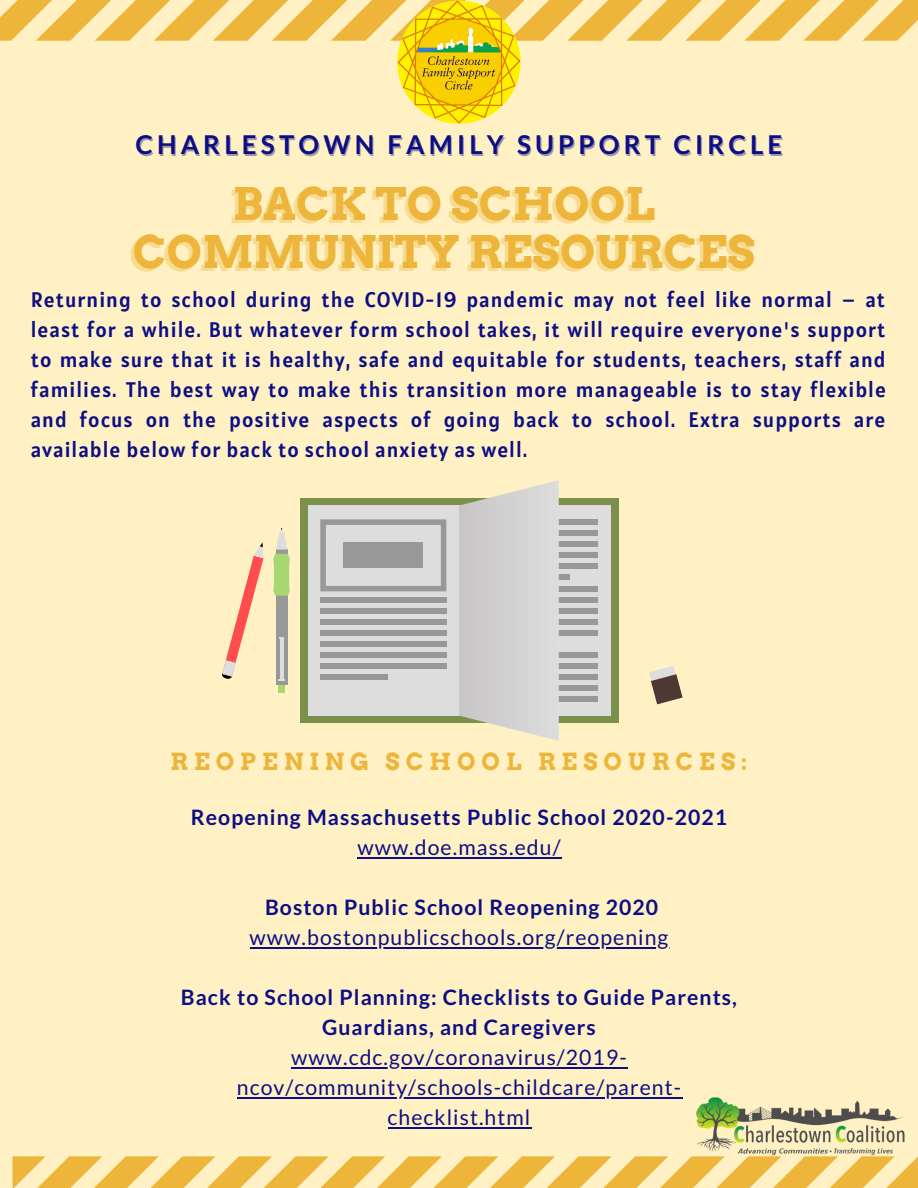
<style>
.page{position:relative;width:918px;height:1188px;background:#fff1c4}
.page>*{position:absolute;margin:0;border:0;box-sizing:border-box;transform-origin:0 0}
.t1{font:700 45px/47.7px "Arvo";color:#edb63b;text-align:center}
.t2{font:700 25.95px "Lato";letter-spacing:.16em;color:#0c0e85}
.t3{font:700 23.55px "Arvo";letter-spacing:.25em;color:#edb63b}
.t4{font:700 21.15px/30px "Lato";letter-spacing:.05em;color:#0c0e85;text-align:center}
.t5{font:21.15px/30px "Lato";letter-spacing:.05em;color:#0c0e85;text-align:center}
.t6{font:21px/30px "Alatsi";letter-spacing:.05em;color:#0c0e85;text-align:justify}
</style>
<div class="page">
<div style="left:300px;top:499px;width:318px;height:224px;background:#7b914b"></div>
<div style="left:308px;top:506px;width:303px;height:210px;background:#ddd"></div>
<div style="left:472px;top:597px;width:126px;height:5px;background:#989898"></div>
<div style="left:472px;top:608px;width:126px;height:5px;background:#989898"></div>
<div style="left:472px;top:619px;width:126px;height:5px;background:#989898"></div>
<div style="left:472px;top:630px;width:126px;height:5px;background:#989898"></div>
<div style="left:472px;top:652px;width:126px;height:6px;background:#989898"></div>
<div style="left:472px;top:663px;width:126px;height:6px;background:#989898"></div>
<div style="left:472px;top:674px;width:126px;height:6px;background:#989898"></div>
<div style="left:472px;top:685px;width:126px;height:6px;background:#989898"></div>
<div style="left:472px;top:696px;width:126px;height:6px;background:#989898"></div>
<div style="left:472px;top:520px;width:126px;height:5px;background:#989898"></div>
<div style="left:472px;top:531px;width:126px;height:5px;background:#989898"></div>
<div style="left:472px;top:542px;width:126px;height:5px;background:#989898"></div>
<div style="left:472px;top:553px;width:126px;height:5px;background:#989898"></div>
<div style="left:472px;top:564px;width:126px;height:5px;background:#989898"></div>
<div style="left:472px;top:575px;width:97px;height:5px;background:#989898"></div>
<div style="left:472px;top:586px;width:126px;height:5px;background:#989898"></div>
<svg style="left:459px;top:480px;width:100px;height:261px"></svg>
<div style="left:320px;top:597px;width:126px;height:5px;background:#989898"></div>
<div style="left:320px;top:608px;width:126px;height:5px;background:#989898"></div>
<div style="left:320px;top:619px;width:126px;height:6px;background:#989898"></div>
<div style="left:320px;top:630px;width:126px;height:6px;background:#989898"></div>
<div style="left:320px;top:641px;width:126px;height:6px;background:#989898"></div>
<div style="left:320px;top:652px;width:126px;height:6px;background:#989898"></div>
<div style="left:320px;top:663px;width:126px;height:6px;background:#989898"></div>
<div style="left:320px;top:674px;width:67px;height:6px;background:#989898"></div>
<svg style="left:320px;top:519px;width:126px;height:72px"></svg>
<div style="left:344px;top:543px;width:79px;height:25px;background:#989898"></div>
<svg style="left:222px;top:542px;width:42px;height:137px"></svg>
<svg style="left:649px;top:666px;width:34px;height:38px"></svg>
<div style="left:279px;top:681px;width:6px;height:12px;background:#a7d770"></div>
<div style="left:276px;top:550px;width:11px;height:135px;background:#989898"></div>
<svg style="left:273px;top:528px;width:17px;height:68px"></svg>
<hr style="left:280px;top:638px;width:3px;height:43px;background:#ddd">
<svg style="left:0;top:0;width:918px;height:41px"></svg>
<svg style="left:12px;top:1157px;width:906px;height:31px"></svg>
<img style="left:688px;top:1097px;width:220px;height:61px">
<img style="left:397px;top:0;width:124px;height:124px">
<hr style="left:357px;top:857px;width:205px;height:1px;background:#0c0e85">
<hr style="left:250px;top:947px;width:419px;height:2px;background:#0c0e85">
<hr style="left:291px;top:1067px;width:337px;height:2px;background:#0c0e85">
<hr style="left:237px;top:1097px;width:445px;height:2px;background:#0c0e85">
<hr style="left:388px;top:1127px;width:143px;height:2px;background:#0c0e85">
<p class="t2" style="left:136px;top:129px;width:648px">CHARLESTOWN FAMILY SUPPORT CIRCLE</p>
<h1 class="t1" style="left:133px;top:180px;width:624px">BACK TO SCHOOL<br>COMMUNITY RESOURCES</h1>
<p class="t6" style="left:31px;top:284px;width:857px">Returning to school during the COVID-19 pandemic may not feel like normal – at least for a while. But whatever form school takes, it will require everyone's support to make sure that it is healthy, safe and equitable for students, teachers, staff and families. The best way to make this transition more manageable is to stay flexible and focus on the positive aspects of going back to school. Extra supports are available below for back to school anxiety as well.</p>
<p class="t3" style="left:171px;top:747px;width:578px">REOPENING SCHOOL RESOURCES:</p>
<p class="t4" style="left:191px;top:802px;width:538px">Reopening Massachusetts Public School 2020-2021</p>
<p class="t5" style="left:357px;top:832px;width:205px">www.doe.mass.edu/</p>
<p class="t4" style="left:265px;top:892px;width:395px">Boston Public School Reopening 2020</p>
<p class="t5" style="left:250px;top:922px;width:420px">www.bostonpublicschools.org/reopening</p>
<p class="t4" style="left:181px;top:982px;width:558px">Back to School Planning: Checklists to Guide Parents,<br>Guardians, and Caregivers</p>
<p class="t5" style="left:237px;top:1042px;width:446px">www.cdc.gov/coronavirus/2019- ncov/community/schools-childcare/parent&shy;checklist.html</p>
</div>
